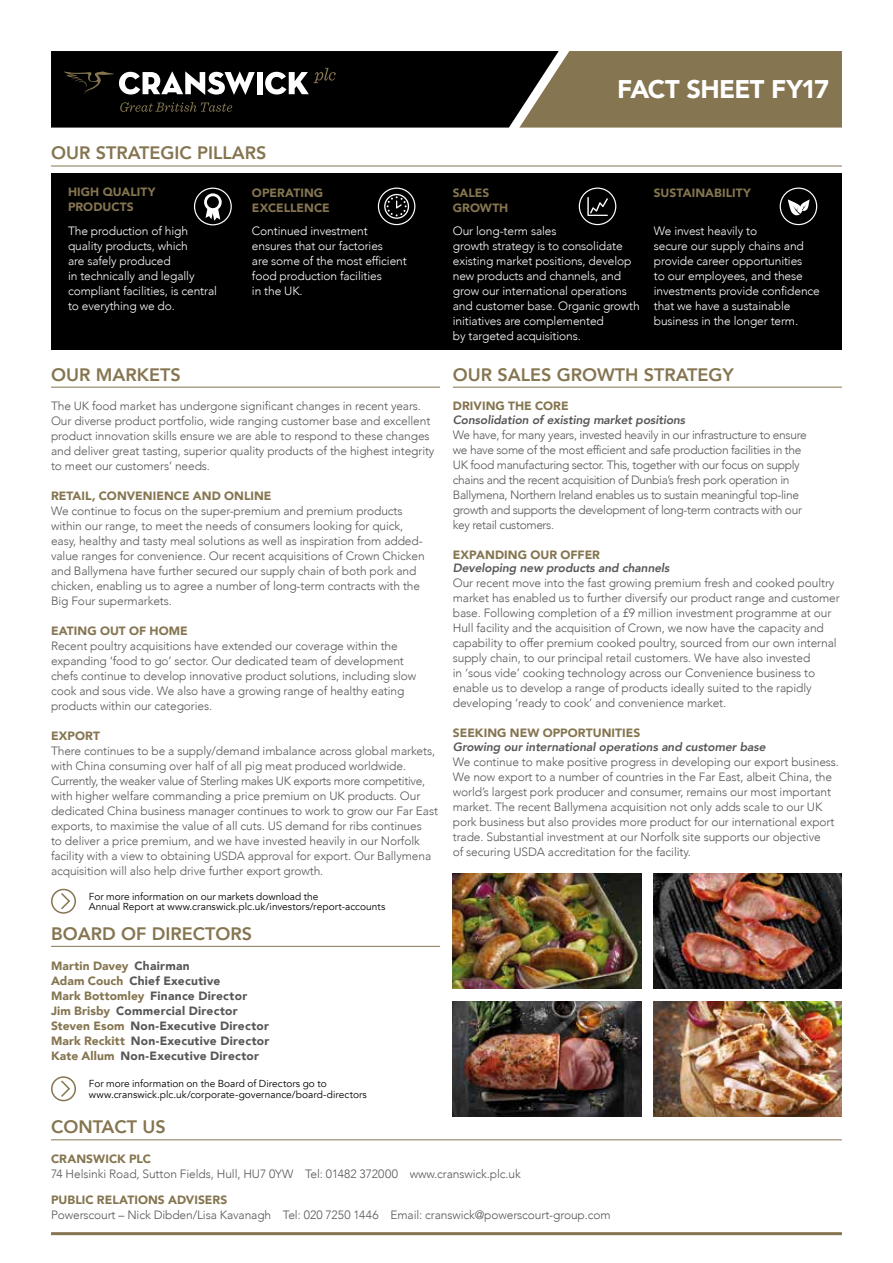
<style>
.page{position:relative;width:893px;height:1263px;background:#fff}
.page>*{position:absolute;margin:0;border:0;box-sizing:border-box;transform-origin:0 0}
.t1{font:900 25.5px "Avenir";letter-spacing:-.025em;color:#fff}
.t2{font:800 18px "Avenir";color:#857550}
.t3{font:300 12px/15px "Avenir";letter-spacing:-.01em;color:#575756}
.t4{font:300 12px/15px "Avenir";letter-spacing:-.01em;color:#fff}
.t5{font:300 12px/15px "Avenir";letter-spacing:-.03em;color:#575756}
.t6{font:900 12px/15px "Avenir";letter-spacing:.005em;color:#857550}
.t7{font:900 12px/15px "Avenir";letter-spacing:.02em;color:#575756}
.t8{font:italic 800 12px "Avenir";letter-spacing:-.01em;color:#575756}
.t9{font:10.2px/10.5px "Avenir";color:#000}
.s1{color:#857550}
</style>
<div class="page">
<div style="left:51px;top:173px;width:791px;height:177px;background:#000"></div>
<svg style="left:204px;top:193px;width:18px;height:28px"></svg>
<div style="left:194px;top:188px;width:38px;height:37px;border:1px solid #fff;border-radius:50%"></div>
<div style="left:378px;top:188px;width:37px;height:37px;border:1px solid #fff;border-radius:50%"></div>
<svg style="left:384px;top:194px;width:25px;height:25px"></svg>
<svg style="left:788px;top:199px;width:21px;height:17px"></svg>
<div style="left:780px;top:188px;width:37px;height:37px;border:1px solid #fff;border-radius:50%"></div>
<svg style="left:587px;top:197px;width:21px;height:19px"></svg>
<div style="left:579px;top:188px;width:37px;height:37px;border:1px solid #fff;border-radius:50%"></div>
<hr style="left:51px;top:1232px;width:791px;height:3px;background:#857550">
<svg style="left:51px;top:51px;width:791px;height:77px;background:#413b2c"></svg>
<img style="left:453px;top:874px;width:188px;height:115px">
<img style="left:654px;top:874px;width:188px;height:115px">
<img style="left:453px;top:1001px;width:188px;height:115px">
<img style="left:654px;top:1001px;width:188px;height:115px">
<hr style="left:51px;top:387px;width:389px;height:1px;background:#857550">
<hr style="left:453px;top:387px;width:389px;height:1px;background:#857550">
<hr style="left:51px;top:166px;width:791px;height:1px;background:#857550">
<div style="left:51px;top:889px;width:25px;height:25px;border:2px solid #857550;border-radius:50%"></div>
<svg style="left:59px;top:891px;width:12px;height:20px"></svg>
<div style="left:51px;top:1076px;width:25px;height:25px;border:2px solid #857550;border-radius:50%"></div>
<svg style="left:59px;top:1079px;width:12px;height:19px"></svg>
<hr style="left:51px;top:946px;width:389px;height:1px;background:#857550">
<hr style="left:51px;top:1139px;width:791px;height:1px;background:#857550">
<h2 class="t2" style="left:51px;top:139px;width:217px">OUR STRATEGIC PILLARS</h2>
<p class="t6" style="left:68px;top:184px;width:89px">HIGH QUALITY<br>PRODUCTS</p>
<p class="t4" style="left:68px;top:223px;width:150px">The production of high quality products, which<br>are safely produced<br>in technically and legally compliant facilities, is central to everything we do.</p>
<p class="t6" style="left:252px;top:185px;width:79px">OPERATING<br>EXCELLENCE</p>
<p class="t4" style="left:252px;top:224px;width:156px">Continued investment ensures that our factories<br>are some of the most efficient food production facilities<br>in the UK.</p>
<h1 class="t1" style="left:617px;top:68px;width:213px">FACT SHEET FY17</h1>
<p class="t6" style="left:453px;top:185px;width:57px">SALES<br>GROWTH</p>
<p class="t4" style="left:453px;top:224px;width:188px">Our long-term sales<br>growth strategy is to consolidate existing market positions, develop new products and channels, and grow our international operations and customer base. Organic growth initiatives are complemented<br>by targeted acquisitions.</p>
<p class="t6" style="left:654px;top:185px;width:99px">SUSTAINABILITY</p>
<p class="t4" style="left:654px;top:224px;width:168px">We invest heavily to<br>secure our supply chains and provide career opportunities<br>to our employees, and these investments provide confidence that we have a sustainable business in the longer term.</p>
<h2 class="t2" style="left:51px;top:360px;width:131px">OUR MARKETS</h2>
<h2 class="t2" style="left:453px;top:360px;width:282px">OUR SALES GROWTH STRATEGY</h2>
<p class="t3" style="left:51px;top:399px;width:385px">The UK food market has undergone significant changes in recent years.<br>Our diverse product portfolio, wide ranging customer base and excellent product innovation skills ensure we are able to respond to these changes and deliver great tasting, superior quality products of the highest integrity to meet our customers’ needs.</p>
<p class="t6" style="left:51px;top:488px;width:222px">RETAIL, CONVENIENCE AND ONLINE</p>
<p class="t3" style="left:51px;top:504px;width:375px">We continue to focus on the super-premium and premium products within our range, to meet the needs of consumers looking for quick, easy, healthy and tasty meal solutions as well as inspiration from added&shy;value ranges for convenience. Our recent acquisitions of Crown Chicken and Ballymena have further secured our supply chain of both pork and chicken, enabling us to agree a number of long-term contracts with the Big Four supermarkets.</p>
<p class="t6" style="left:51px;top:623px;width:138px">EATING OUT OF HOME</p>
<p class="t3" style="left:51px;top:639px;width:367px">Recent poultry acquisitions have extended our coverage within the expanding ‘food to go’ sector. Our dedicated team of development chefs continue to develop innovative product solutions, including slow cook and sous vide. We also have a growing range of healthy eating products within our categories.</p>
<p class="t6" style="left:51px;top:728px;width:50px">EXPORT</p>
<p class="t3" style="left:51px;top:744px;width:388px">There continues to be a supply/demand imbalance across global markets, with China consuming over half of all pig meat produced worldwide.<br>Currently, the weaker value of Sterling makes UK exports more competitive, with higher welfare commanding a price premium on UK products. Our dedicated China business manager continues to work to grow our Far East exports, to maximise the value of all cuts. US demand for ribs continues<br>to deliver a price premium, and we have invested heavily in our Norfolk facility with a view to obtaining USDA approval for export. Our Ballymena acquisition will also help drive further export growth.</p>
<p class="t9" style="left:89px;top:891px;width:298px">For more information on our markets download the<br>Annual Report at www.cranswick.plc.uk/investors/report-accounts</p>
<h2 class="t2" style="left:51px;top:919px;width:202px">BOARD OF DIRECTORS</h2>
<p class="t7" style="left:51px;top:957px;width:220px"><span class="s1">Martin Davey</span> Chairman<br><span class="s1">Adam Couch</span> Chief Executive<br><span class="s1">Mark Bottomley</span> Finance Director<br><span class="s1">Jim Brisby</span> Commercial Director<br><span class="s1">Steven Esom</span> Non-Executive Director<br><span class="s1">Mark Reckitt</span> Non-Executive Director<br><span class="s1">Kate Allum</span> Non-Executive Director</p>
<p class="t9" style="left:89px;top:1078px;width:280px">For more information on the Board of Directors go to www.cranswick.plc.uk/corporate-governance/board-directors</p>
<h2 class="t2" style="left:51px;top:1113px;width:116px">CONTACT US</h2>
<p class="t6" style="left:453px;top:398px;width:117px">DRIVING THE CORE</p>
<p class="t8" style="left:453px;top:413px;width:234px">Consolidation of existing market positions</p>
<p class="t5" style="left:453px;top:427px;width:355px">We have, for many years, invested heavily in our infrastructure to ensure we have some of the most efficient and safe production facilities in the UK food manufacturing sector. This, together with our focus on supply chains and the recent acquisition of Dunbia’s fresh pork operation in Ballymena, Northern Ireland enables us to sustain meaningful top-line growth and supports the development of long-term contracts with our key retail customers.</p>
<p class="t6" style="left:453px;top:547px;width:149px">EXPANDING OUR OFFER</p>
<p class="t8" style="left:453px;top:561px;width:218px">Developing new products and channels</p>
<p class="t3" style="left:453px;top:576px;width:388px">Our recent move into the fast growing premium fresh and cooked poultry market has enabled us to further diversify our product range and customer base. Following completion of a £9 million investment programme at our Hull facility and the acquisition of Crown, we now have the capacity and capability to offer premium cooked poultry, sourced from our own internal supply chain, to our principal retail customers. We have also invested<br>in ‘sous vide’ cooking technology across our Convenience business to enable us to develop a range of products ideally suited to the rapidly developing ‘ready to cook’ and convenience market.</p>
<p class="t6" style="left:453px;top:725px;width:189px">SEEKING NEW OPPORTUNITIES</p>
<p class="t8" style="left:453px;top:740px;width:314px">Growing our international operations and customer base</p>
<p class="t3" style="left:453px;top:754px;width:388px">We continue to make positive progress in developing our export business.<br>We now export to a number of countries in the Far East, albeit China, the world’s largest pork producer and consumer, remains our most important market. The recent Ballymena acquisition not only adds scale to our UK pork business but also provides more product for our international export trade. Substantial investment at our Norfolk site supports our objective<br>of securing USDA accreditation for the facility.</p>
<p class="t6" style="left:51px;top:1151px;width:102px">CRANSWICK PLC</p>
<p class="t3" style="left:51px;top:1166px;width:471px">74 Helsinki Road, Sutton Fields, Hull, HU7 0YW Tel: 01482 372000 www.cranswick.plc.uk</p>
<p class="t6" style="left:51px;top:1191px;width:178px">PUBLIC RELATIONS ADVISERS</p>
<p class="t3" style="left:51px;top:1207px;width:561px">Powerscourt – Nick Dibden/Lisa Kavanagh Tel: 020 7250 1446 Email: cranswick@powerscourt-group.com</p>
</div>
